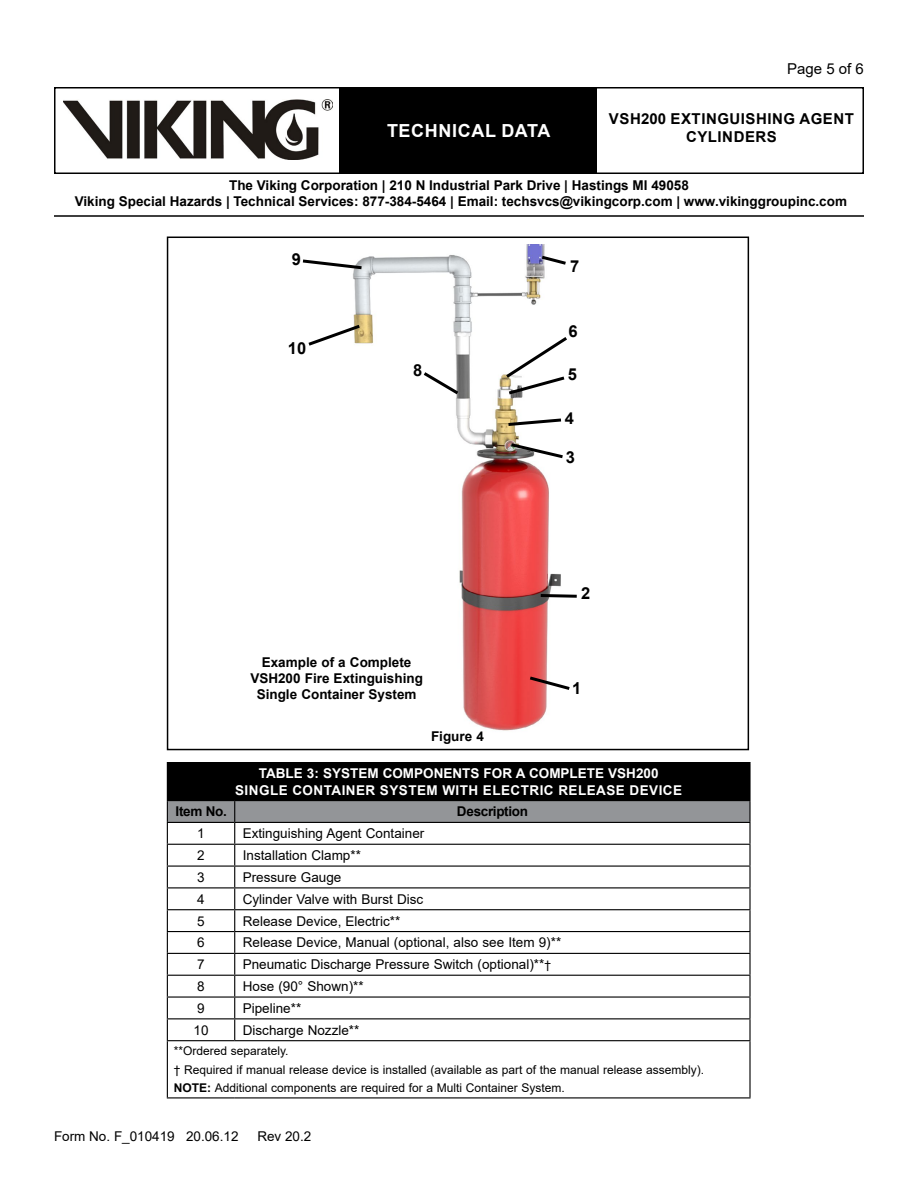
<style>
.page{position:relative;width:918px;height:1188px;background:#fff}
.page>*{position:absolute;margin:0;border:0;box-sizing:border-box;transform-origin:0 0}
.t1{font:700 18px "Arial";letter-spacing:.035em;color:#fff}
.t2{font:700 16.5px "Arial";color:#000}
.t3{font:700 15px "Arial";letter-spacing:.035em;color:#000}
.t4{font:15px "Arial";color:#000}
.t5{font:13.5px "Arial";color:#000}
.t6{font:700 13.5px/16.2px "Arial";color:#000;text-align:center}
.t7{font:700 13.5px/16.2px "Arial";letter-spacing:.035em;color:#fff;text-align:center}
.t8{font:700 13.5px "Arial";letter-spacing:-.025em;color:#000}
.t9{font:12px/18.3px "Arial";color:#000}
.s1{font-size:12px}
.s2{font-weight:700}
</style>
<div class="page">
<div style="left:54px;top:87px;width:810px;height:87px;border:2px solid #000"></div>
<div style="left:340px;top:88px;width:257px;height:85px;background:#000"></div>
<img style="left:63px;top:99px;width:269px;height:60px">
<hr style="left:54px;top:215px;width:810px;height:2px;background:#000">
<div style="left:167px;top:237px;width:582px;height:513px;border:2px solid #000"></div>
<img style="left:353px;top:244px;width:208px;height:487px">
<div style="left:167px;top:763px;width:583px;height:38px;background:#000"></div>
<hr style="left:167px;top:762px;width:68px;height:1px;background:#000">
<hr style="left:235px;top:762px;width:516px;height:1px;background:#000">
<hr style="left:235px;top:800px;width:516px;height:1px;background:#000">
<hr style="left:235px;top:822px;width:516px;height:1px;background:#000">
<hr style="left:235px;top:844px;width:516px;height:1px;background:#000">
<hr style="left:235px;top:866px;width:516px;height:1px;background:#000">
<hr style="left:235px;top:887px;width:516px;height:1px;background:#000">
<hr style="left:235px;top:909px;width:516px;height:1px;background:#000">
<hr style="left:235px;top:931px;width:516px;height:1px;background:#000">
<hr style="left:235px;top:953px;width:516px;height:1px;background:#000">
<hr style="left:235px;top:975px;width:516px;height:1px;background:#000">
<hr style="left:235px;top:996px;width:516px;height:2px;background:#000">
<hr style="left:235px;top:1018px;width:516px;height:1px;background:#000">
<hr style="left:167px;top:1040px;width:68px;height:1px;background:#000">
<hr style="left:235px;top:1040px;width:516px;height:1px;background:#000">
<hr style="left:167px;top:1097px;width:68px;height:1px;background:#000">
<hr style="left:235px;top:1097px;width:516px;height:1px;background:#000">
<hr style="left:167px;top:1041px;width:1px;height:56px;background:#000">
<hr style="left:749px;top:763px;width:2px;height:37px;background:#000">
<hr style="left:749px;top:801px;width:2px;height:21px;background:#000">
<hr style="left:749px;top:823px;width:2px;height:21px;background:#000">
<hr style="left:749px;top:845px;width:2px;height:21px;background:#000">
<hr style="left:749px;top:867px;width:2px;height:20px;background:#000">
<hr style="left:749px;top:888px;width:2px;height:21px;background:#000">
<hr style="left:749px;top:910px;width:2px;height:21px;background:#000">
<hr style="left:749px;top:932px;width:2px;height:21px;background:#000">
<hr style="left:749px;top:954px;width:2px;height:21px;background:#000">
<hr style="left:749px;top:976px;width:2px;height:20px;background:#000">
<hr style="left:749px;top:998px;width:2px;height:20px;background:#000">
<svg style="left:167px;top:801px;width:583px;height:239px"></svg>
<hr style="left:749px;top:1019px;width:2px;height:21px;background:#000">
<hr style="left:749px;top:1041px;width:2px;height:56px;background:#000">
<svg style="left:527px;top:674px;width:43px;height:18px"></svg>
<svg style="left:538px;top:592px;width:39px;height:7px"></svg>
<svg style="left:508px;top:441px;width:55px;height:19px"></svg>
<svg style="left:505px;top:417px;width:57px;height:11px"></svg>
<svg style="left:503px;top:334px;width:64px;height:63px"></svg>
<svg style="left:539px;top:254px;width:27px;height:13px"></svg>
<svg style="left:420px;top:369px;width:42px;height:28px"></svg>
<svg style="left:302px;top:258px;width:63px;height:13px"></svg>
<svg style="left:308px;top:322px;width:55px;height:26px"></svg>
<p class="t4" style="left:787px;top:59px;width:78px">Page 5 of 6</p>
<p class="t3" style="left:609px;top:108px;width:246px">VSH200 EXTINGUISHING AGENT</p>
<h1 class="t1" style="left:387px;top:118px;width:165px">TECHNICAL DATA</h1>
<p class="t3" style="left:686px;top:126px;width:92px">CYLINDERS</p>
<p class="t6" style="left:75px;top:177px;width:774px">The Viking Corporation | 210 N Industrial Park Drive | Hastings MI 49058<br>Viking Special Hazards | Technical Services: 877-384-5464 | Email: techsvcs@vikingcorp.com | www.vikinggroupinc.com</p>
<p class="t2" style="left:292px;top:247px;width:11px">9</p>
<p class="t2" style="left:288px;top:337px;width:20px">10</p>
<p class="t2" style="left:413px;top:358px;width:11px">8</p>
<p class="t6" style="left:250px;top:654px;width:174px">Example of a Complete<br>VSH200 Fire Extinguishing<br>Single Container System</p>
<p class="t2" style="left:570px;top:255px;width:11px">7</p>
<p class="t2" style="left:568px;top:319px;width:11px">6</p>
<p class="t2" style="left:568px;top:363px;width:11px">5</p>
<p class="t2" style="left:565px;top:406px;width:11px">4</p>
<p class="t2" style="left:566px;top:445px;width:11px">3</p>
<p class="t2" style="left:581px;top:581px;width:11px">2</p>
<p class="t2" style="left:572px;top:676px;width:11px">1</p>
<p class="t6" style="left:431px;top:728px;width:54px">Figure 4</p>
<p class="t7" style="left:235px;top:766px;width:449px">TABLE 3: SYSTEM COMPONENTS FOR A COMPLETE VSH200<br>SINGLE CONTAINER SYSTEM WITH ELECTRIC RELEASE DEVICE</p>
<p class="t6" style="left:175px;top:804px;width:53px">Item No.</p>
<p class="t8" style="left:457px;top:802px;width:73px">Description</p>
<p class="t5" style="left:197px;top:824px;width:9px">1</p>
<p class="t5" style="left:243px;top:824px;width:183px">Extinguishing Agent Container</p>
<p class="t5" style="left:197px;top:846px;width:9px">2</p>
<p class="t5" style="left:243px;top:846px;width:120px">Installation Clamp**</p>
<p class="t5" style="left:197px;top:868px;width:9px">3</p>
<p class="t5" style="left:243px;top:868px;width:100px">Pressure Gauge</p>
<p class="t5" style="left:197px;top:890px;width:9px">4</p>
<p class="t5" style="left:243px;top:890px;width:182px">Cylinder Valve with Burst Disc</p>
<p class="t5" style="left:197px;top:912px;width:9px">5</p>
<p class="t5" style="left:243px;top:912px;width:159px">Release Device, Electric**</p>
<p class="t5" style="left:197px;top:933px;width:9px">6</p>
<p class="t5" style="left:243px;top:933px;width:320px">Release Device, Manual (optional, also see Item 9)**</p>
<p class="t5" style="left:197px;top:955px;width:9px">7</p>
<p class="t5" style="left:243px;top:955px;width:310px">Pneumatic Discharge Pressure Switch (optional)**<span class="s1">†</span></p>
<p class="t5" style="left:197px;top:977px;width:9px">8</p>
<p class="t5" style="left:243px;top:977px;width:122px">Hose (90° Shown)**</p>
<p class="t5" style="left:197px;top:999px;width:9px">9</p>
<p class="t5" style="left:243px;top:999px;width:60px">Pipeline**</p>
<p class="t5" style="left:194px;top:1021px;width:17px">10</p>
<p class="t5" style="left:243px;top:1021px;width:118px">Discharge Nozzle**</p>
<p class="t9" style="left:174px;top:1042px;width:532px">**Ordered separately.<br>† Required if manual release device is installed (available as part of the manual release assembly).<br><span class="s2">NOTE:</span> Additional components are required for a Multi Container System.</p>
<p class="t5" style="left:54px;top:1127px;width:186px">Form No. F_010419 20.06.12</p>
<p class="t5" style="left:257px;top:1127px;width:56px">Rev 20.2</p>
</div>
